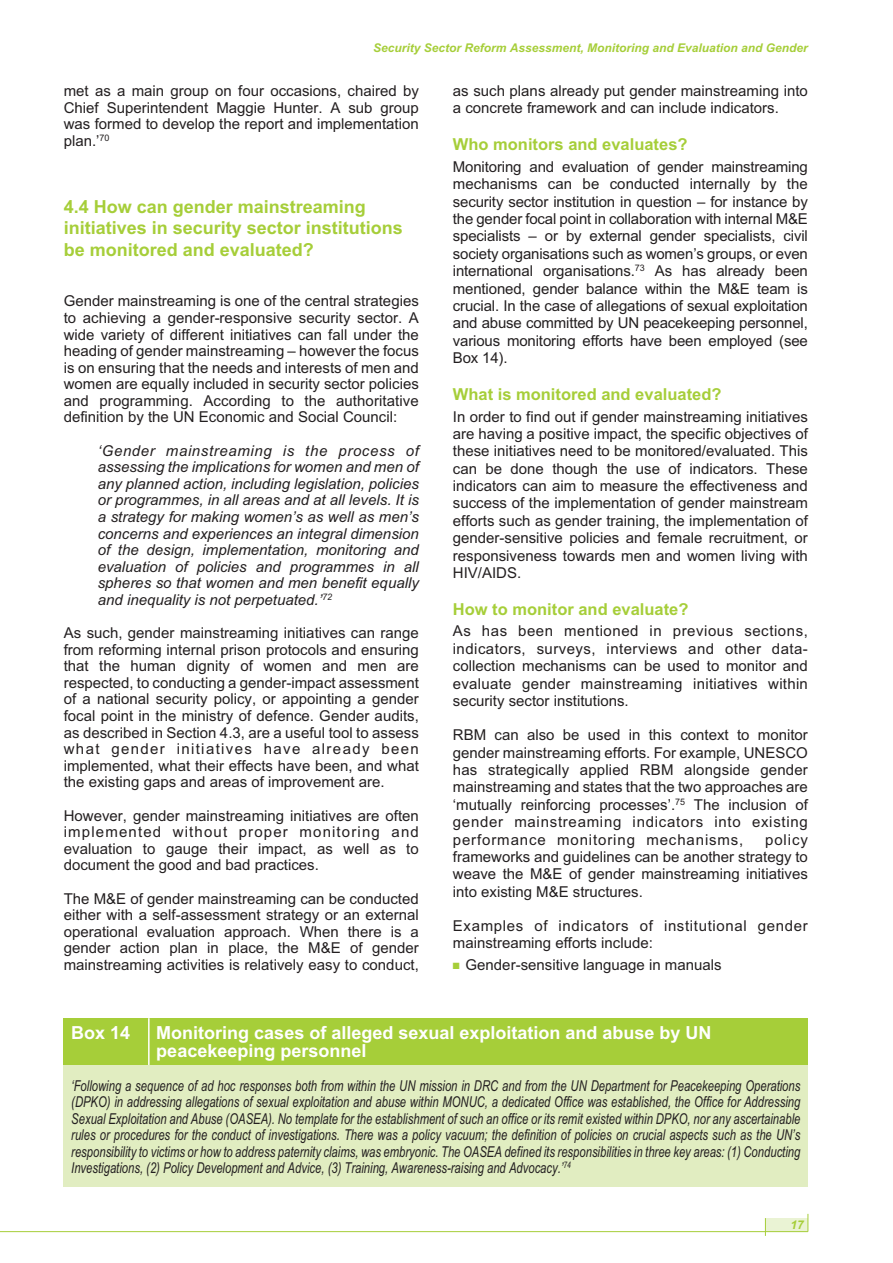
<style>
.page{position:relative;width:893px;height:1263px;background:#fff}
.page>*{position:absolute;margin:0;border:0;box-sizing:border-box;transform-origin:0 0}
.t1{font:700 18px/21.6px "Arial";color:#a6ce39}
.t2{font:700 18px/18px "Arial";color:#fff}
.t3{font:700 16.5px "Arial";color:#a6ce39}
.t4{font:15px/17.4px "Arial";color:#231f20;text-align:justify}
.t5{font:italic 15px/16.5px "Arial";color:#231f20;text-align:justify;scale:.75 1}
.t6{font:italic 15px/16.5px "Arial";color:#231f20;text-align:justify}
.t7{font:15px/17.4px "Arial";letter-spacing:.045em;color:#231f20}
.t8{font:italic 700 12px "Arial";color:#a6ce39}
.s1{color:#a6ce39}
</style>
<div class="page">
<div style="left:765px;top:1218px;width:43px;height:13px;background:#eaf3d4"></div>
<hr style="left:0;top:1231px;width:808px;height:1px;background:#a6ce39">
<svg style="left:765px;top:1218px;width:1px;height:18px"></svg>
<svg style="left:808px;top:1214px;width:1px;height:17px"></svg>
<div style="left:64px;top:1043px;width:744px;height:143px;background:#e1edc1"></div>
<div style="left:64px;top:1018px;width:744px;height:47px;background:#a6ce39"></div>
<hr style="left:148px;top:1018px;width:2px;height:47px;background:#fff">
<p class="t8" style="left:373px;top:41px;width:436px">Security Sector Reform Assessment, Monitoring and Evaluation and Gender</p>
<p class="t4" style="left:64px;top:83px;width:357px;line-height:16.5px">met as a main group on four occasions, chaired by Chief Superintendent Maggie Hunter. A sub group was formed to develop the report and implementation plan.’<sup>70</sup></p>
<p class="t1" style="left:64px;top:196px;width:341px">4.4 How can gender mainstreaming initiatives in security sector institutions be monitored and evaluated?</p>
<p class="t4" style="left:64px;top:293px;width:357px;line-height:16.5px">Gender mainstreaming is one of the central strategies to achieving a gender-responsive security sector. A wide variety of different initiatives can fall under the heading of gender mainstreaming – however the focus is on ensuring that the needs and interests of men and women are equally included in security sector policies and programming. According to the authoritative definition by the UN Economic and Social Council:</p>
<p class="t6" style="left:98px;top:442px;width:323px">‘Gender mainstreaming is the process of assessing the implications for women and men of any planned action, including legislation, policies or programmes, in all areas and at all levels. It is a strategy for making women’s as well as men’s concerns and experiences an integral dimension of the design, implementation, monitoring and evaluation of policies and programmes in all spheres so that women and men benefit equally and inequality is not perpetuated.’<sup>72</sup></p>
<p class="t4" style="left:64px;top:625px;width:357px;line-height:16.5px">As such, gender mainstreaming initiatives can range from reforming internal prison protocols and ensuring that the human dignity of women and men are respected, to conducting a gender-impact assessment of a national security policy, or appointing a gender focal point in the ministry of defence. Gender audits, as described in Section 4.3, are a useful tool to assess what gender initiatives have already been implemented, what their effects have been, and what the existing gaps and areas of improvement are.</p>
<p class="t4" style="left:64px;top:807px;width:357px;line-height:16.5px">However, gender mainstreaming initiatives are often implemented without proper monitoring and evaluation to gauge their impact, as well as to document the good and bad practices.</p>
<p class="t4" style="left:64px;top:890px;width:357px;line-height:16.5px">The M&amp;E of gender mainstreaming can be conducted either with a self-assessment strategy or an external operational evaluation approach. When there is a gender action plan in place, the M&amp;E of gender mainstreaming activities is relatively easy to conduct,</p>
<p class="t4" style="left:453px;top:82px;width:357px">as such plans already put gender mainstreaming into a concrete framework and can include indicators.</p>
<p class="t3" style="left:453px;top:135px;width:236px">Who monitors and evaluates?</p>
<p class="t4" style="left:453px;top:158px;width:357px">Monitoring and evaluation of gender mainstreaming mechanisms can be conducted internally by the security sector institution in question – for instance by the gender focal point in collaboration with internal M&amp;E specialists – or by external gender specialists, civil society organisations such as women’s groups, or even international organisations.<sup>73</sup> As has already been mentioned, gender balance within the M&amp;E team is crucial. In the case of allegations of sexual exploitation and abuse committed by UN peacekeeping personnel, various monitoring efforts have been employed (see Box 14).</p>
<p class="t3" style="left:453px;top:385px;width:270px">What is monitored and evaluated?</p>
<p class="t4" style="left:453px;top:408px;width:357px">In order to find out if gender mainstreaming initiatives are having a positive impact, the specific objectives of these initiatives need to be monitored/evaluated. This can be done though the use of indicators. These indicators can aim to measure the effectiveness and success of the implementation of gender mainstream efforts such as gender training, the implementation of gender-sensitive policies and female recruitment, or responsiveness towards men and women living with HIV/AIDS.</p>
<p class="t3" style="left:453px;top:599px;width:237px">How to monitor and evaluate?</p>
<p class="t4" style="left:453px;top:623px;width:357px">As has been mentioned in previous sections, indicators, surveys, interviews and other data&shy;collection mechanisms can be used to monitor and evaluate gender mainstreaming initiatives within security sector institutions.</p>
<p class="t4" style="left:453px;top:726px;width:357px">RBM can also be used in this context to monitor gender mainstreaming efforts. For example, UNESCO has strategically applied RBM alongside gender mainstreaming and states that the two approaches are ‘mutually reinforcing processes’.<sup>75</sup> The inclusion of gender mainstreaming indicators into existing performance monitoring mechanisms,</p>
<p class="t4" style="left:453px;top:831px;width:357px;text-indent:312px">policy frameworks and guidelines can be another strategy to weave the M&amp;E of gender mainstreaming initiatives into existing M&amp;E structures.</p>
<p class="t7" style="left:453px;top:917px;width:357px">Examples of indicators of institutional gender mainstreaming efforts include:</p>
<p class="t4" style="left:453px;top:956px;width:270px"><span class="s1">■</span> Gender-sensitive language in manuals</p>
<p class="t2" style="left:71px;top:1023px;width:61px">Box 14</p>
<p class="t2" style="left:156px;top:1023px;width:557px">Monitoring cases of alleged sexual exploitation and abuse by UN peacekeeping personnel</p>
<p class="t5" style="left:71px;top:1077px;width:974px">‘Following a sequence of ad hoc responses both from within the UN mission in DRC and from the UN Department for Peacekeeping Operations (DPKO) in addressing allegations of sexual exploitation and abuse within MONUC, a dedicated Office was established, the Office for Addressing Sexual Exploitation and Abuse (OASEA). No template for the establishment of such an office or its remit existed within DPKO, nor any ascertainable rules or procedures for the conduct of investigations. There was a policy vacuum; the definition of policies on crucial aspects such as the UN’s responsibility to victims or how to address paternity claims, was embryonic. The OASEA defined its responsibilities in three key areas: (1) Conducting Investigations, (2) Policy Development and Advice, (3) Training, Awareness-raising and Advocacy.’<sup>74</sup></p>
<p class="t8" style="left:790px;top:1218px;width:15px">17</p>
</div>
